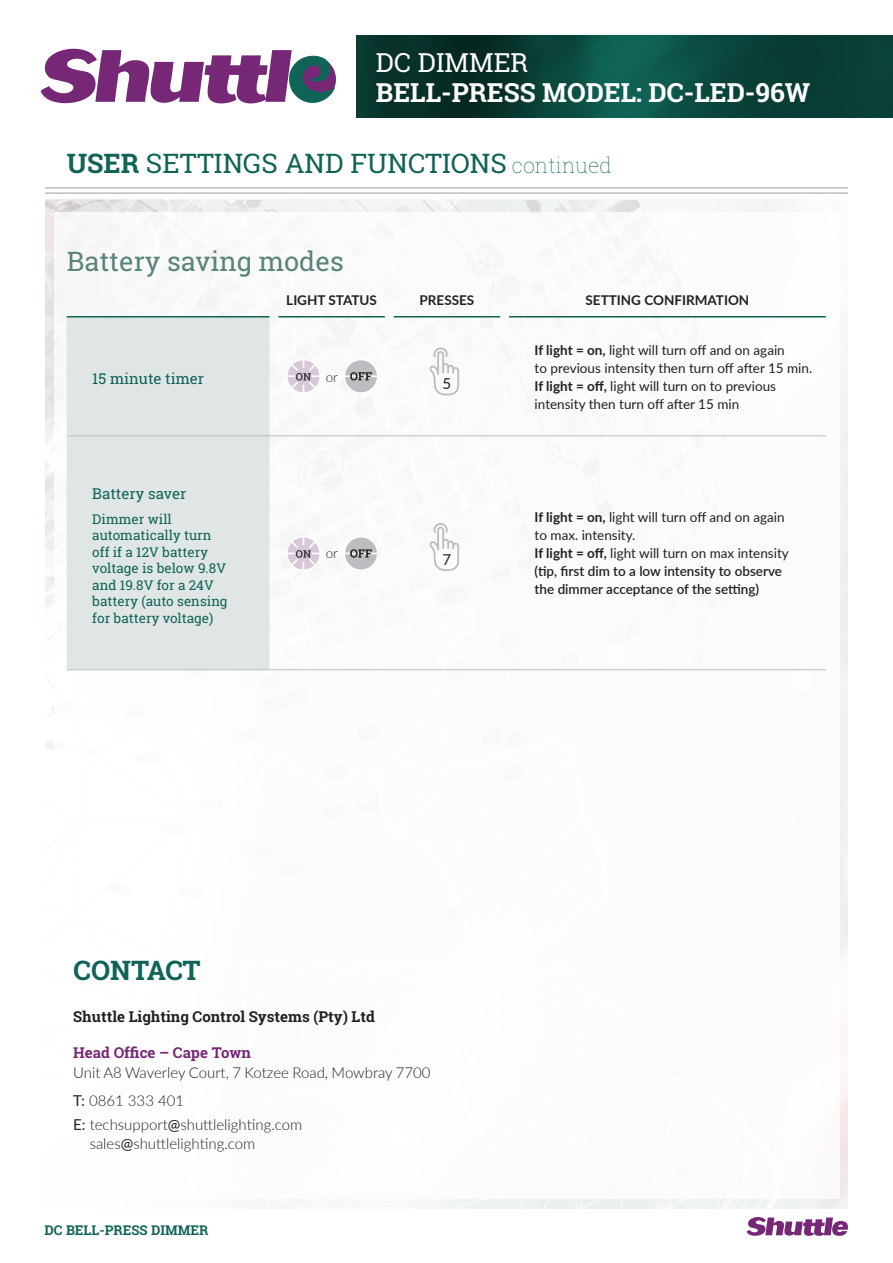
<style>
.page{position:relative;width:893px;height:1263px;background:#fff}
.page>*{position:absolute;margin:0;border:0;box-sizing:border-box;transform-origin:0 0}
.t1{font:27px "Roboto Slab";color:#0f6357}
.t2{font:27px "Roboto Slab";color:#59837b}
.t3{font:700 27px "Roboto Slab";letter-spacing:-.005em;color:#0f6357}
.t4{font:700 26.4px "Roboto Slab";color:#fff}
.t5{font:26.4px "Roboto Slab";color:#fff}
.t6{font:300 15px/28px "Lato";color:#231f20}
.t7{font:700 15px "Roboto Slab";color:#231f20}
.t8{font:15px "Roboto Slab";color:#0f6357}
.t9{font:700 15px "Roboto Slab";color:#762776}
.t10{font:15px "Lato";color:#231f20}
.t11{font:13.5px/18px "Lato";color:#231f20}
.t12{font:13.5px/16.5px "Roboto Slab";color:#0f6357}
.t13{font:700 13.5px "Lato";color:#231f20}
.t14{font:700 13.5px "Roboto Slab";color:#0f6357}
.t15{font:300 13.5px "Lato";color:#231f20}
.s1{font-weight:700}
.s2{font-weight:100;font-size:21px}
.s3{font-weight:600}
.s4{font-weight:400}
</style>
<div class="page">
<img style="left:356px;top:35px;width:537px;height:83px">
<svg style="left:41px;top:49px;width:54px;height:54px"></svg>
<svg style="left:95px;top:50px;width:54px;height:52px"></svg>
<svg style="left:150px;top:50px;width:142px;height:53px"></svg>
<svg style="left:288px;top:55px;width:48px;height:48px"></svg>
<svg style="left:747px;top:1217px;width:37px;height:19px"></svg>
<svg style="left:784px;top:1221px;width:19px;height:14px"></svg>
<svg style="left:803px;top:1217px;width:45px;height:19px"></svg>
<img style="left:45px;top:200px;width:239px;height:194px">
<img style="left:45px;top:205px;width:424px;height:74px">
<img style="left:484px;top:200px;width:207px;height:13px">
<hr style="left:45px;top:192px;width:803px;height:2px;background:#bcbdc0">
<hr style="left:45px;top:187px;width:803px;height:2px;background:#bcbdc0">
<div style="left:54px;top:213px;width:785px;height:986px;background:#fff"></div>
<div style="left:67px;top:317px;width:202px;height:352px;background:#dfe6e5"></div>
<hr style="left:67px;top:435px;width:202px;height:1px;background:#bcbdc0">
<hr style="left:278px;top:435px;width:107px;height:1px;background:#bcbdc0">
<hr style="left:394px;top:435px;width:106px;height:1px;background:#bcbdc0">
<hr style="left:509px;top:435px;width:317px;height:1px;background:#bcbdc0">
<hr style="left:67px;top:669px;width:202px;height:1px;background:#bcbdc0">
<hr style="left:278px;top:669px;width:107px;height:1px;background:#bcbdc0">
<svg style="left:378px;top:669px;width:19px;height:2px"></svg>
<hr style="left:394px;top:669px;width:106px;height:1px;background:#bcbdc0">
<hr style="left:509px;top:669px;width:317px;height:1px;background:#bcbdc0">
<hr style="left:67px;top:316px;width:202px;height:1px;background:#0f6357">
<hr style="left:278px;top:316px;width:107px;height:1px;background:#0f6357">
<hr style="left:394px;top:316px;width:106px;height:1px;background:#0f6357">
<hr style="left:509px;top:316px;width:317px;height:1px;background:#0f6357">
<div style="left:286px;top:359px;width:35px;height:35px;border:2px solid #fff;border-radius:50%"></div>
<svg style="left:287px;top:360px;width:33px;height:33px"></svg>
<div style="left:286px;top:536px;width:35px;height:35px;border:2px solid #fff;border-radius:50%"></div>
<svg style="left:287px;top:537px;width:33px;height:33px"></svg>
<div style="left:344px;top:360px;width:34px;height:33px;background:#bcbdc0;border-radius:50%"></div>
<svg style="left:346px;top:362px;width:29px;height:9px"></svg>
<hr style="left:344px;top:375px;width:34px;height:2px;background:#fff">
<div style="left:343px;top:359px;width:35px;height:35px;border:2px solid #fff;border-radius:50%"></div>
<svg style="left:350px;top:372px;width:22px;height:8px"></svg>
<div style="left:344px;top:537px;width:34px;height:33px;background:#bcbdc0;border-radius:50%"></div>
<svg style="left:346px;top:539px;width:29px;height:14px"></svg>
<hr style="left:344px;top:553px;width:34px;height:1px;background:#fff">
<div style="left:343px;top:536px;width:35px;height:35px;border:2px solid #fff;border-radius:50%"></div>
<svg style="left:350px;top:549px;width:22px;height:9px"></svg>
<svg style="left:429px;top:347px;width:30px;height:49px"></svg>
<svg style="left:429px;top:523px;width:30px;height:48px"></svg>
<h2 class="t5" style="left:376px;top:44px;width:154px">DC DIMMER</h2>
<h2 class="t4" style="left:376px;top:74px;width:436px">BELL-PRESS MODEL: DC-LED-96W</h2>
<h1 class="t1" style="left:67px;top:145px;width:546px"><span class="s1">USER</span> SETTINGS AND FUNCTIONS <span class="s2">continued</span></h1>
<h1 class="t2" style="left:67px;top:243px;width:278px">Battery saving modes</h1>
<p class="t13" style="left:286px;top:290px;width:92px">LIGHT STATUS</p>
<p class="t13" style="left:420px;top:290px;width:56px">PRESSES</p>
<p class="t13" style="left:586px;top:290px;width:165px">SETTING CONFIRMATION</p>
<p class="t8" style="left:92px;top:369px;width:113px">15 minute timer</p>
<p class="t15" style="left:326px;top:368px;width:14px">or</p>
<p class="t10" style="left:443px;top:372px;width:10px">5</p>
<p class="t8" style="left:92px;top:483px;width:96px">Battery saver</p>
<p class="t12" style="left:92px;top:510px;width:137px">Dimmer will automatically turn off if a 12V battery voltage is below 9.8V and 19.8V for a 24V battery (auto sensing for battery voltage)</p>
<p class="t15" style="left:326px;top:544px;width:14px">or</p>
<p class="t10" style="left:443px;top:549px;width:10px">7</p>
<p class="t11" style="left:535px;top:340px;width:279px"><span class="s1">If light = on,</span> light will turn off and on again<br>to previous intensity then turn off after 15 min.<br><span class="s1">If light = off,</span> light will turn on to previous intensity then turn off after 15 min</p>
<p class="t11" style="left:535px;top:508px;width:256px"><span class="s1">If light = on,</span> light will turn off and on again to max. intensity.<br><span class="s1">If light = off,</span> light will turn on max intensity <span class="s3">(tip, first dim to a low intensity to observe the dimmer acceptance of the setting)</span></p>
<h1 class="t3" style="left:74px;top:951px;width:129px">CONTACT</h1>
<p class="t7" style="left:73px;top:1006px;width:303px">Shuttle Lighting Control Systems (Pty) Ltd</p>
<p class="t9" style="left:73px;top:1042px;width:179px">Head Office – Cape Town</p>
<p class="t6" style="left:73px;top:1058px;width:359px">Unit A8 Waverley Court, 7 Kotzee Road, Mowbray 7700<br><span class="s4">T:</span> 0861 333 401</p>
<p class="t6" style="left:90px;top:1114px;width:214px;line-height:19.5px;text-indent:-16px"><span class="s4">E:</span> techsupport<span class="s4">@</span>shuttlelighting.com sales<span class="s4">@</span>shuttlelighting.com</p>
<p class="t14" style="left:45px;top:1221px;width:165px">DC BELL-PRESS DIMMER</p>
</div>
